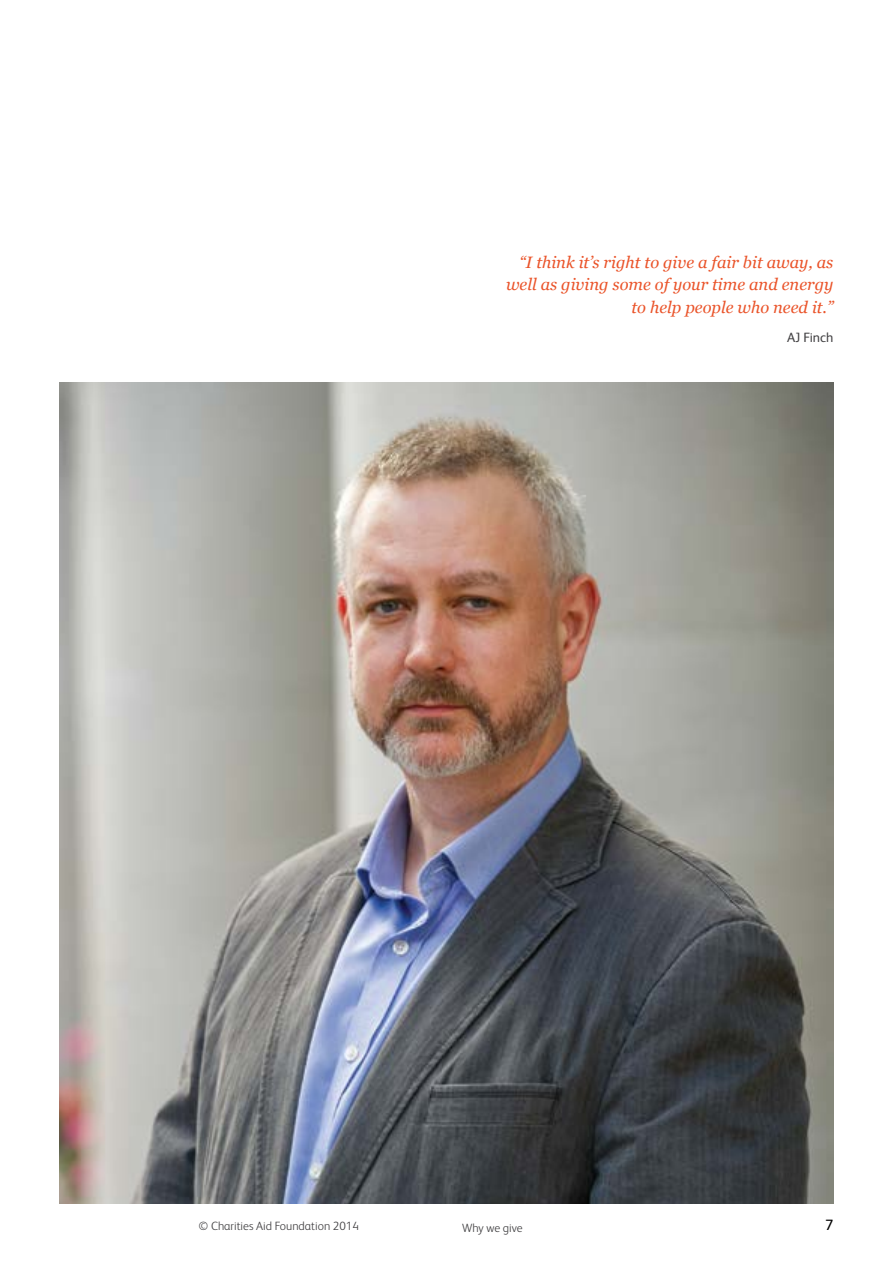
<style>
.page{position:relative;width:893px;height:1263px;background:#fff}
.page>*{position:absolute;margin:0;border:0;box-sizing:border-box;transform-origin:0 0}
.t1{font:italic 16.5px/22.5px "Georgia";color:#ea5329;text-align:right}
.t2{font:15px "FS Albert Pro";color:#000}
.t3{font:13.5px "FS Albert Pro";color:#414042}
.t4{font:300 12px "FS Albert Pro";color:#414042}
</style>
<div class="page">
<img style="left:60px;top:383px;width:773px;height:820px">
<p class="t1" style="left:506px;top:250px;width:329px">“I think it’s right to give a fair bit away, as well as giving some of your time and energy to help people who need it.”</p>
<p class="t3" style="left:787px;top:327px;width:48px">AJ Finch</p>
<p class="t4" style="left:198px;top:1217px;width:162px">© Charities Aid Foundation 2014</p>
<p class="t4" style="left:462px;top:1219px;width:62px">Why we give</p>
<p class="t2" style="left:825px;top:1214px;width:10px">7</p>
</div>
